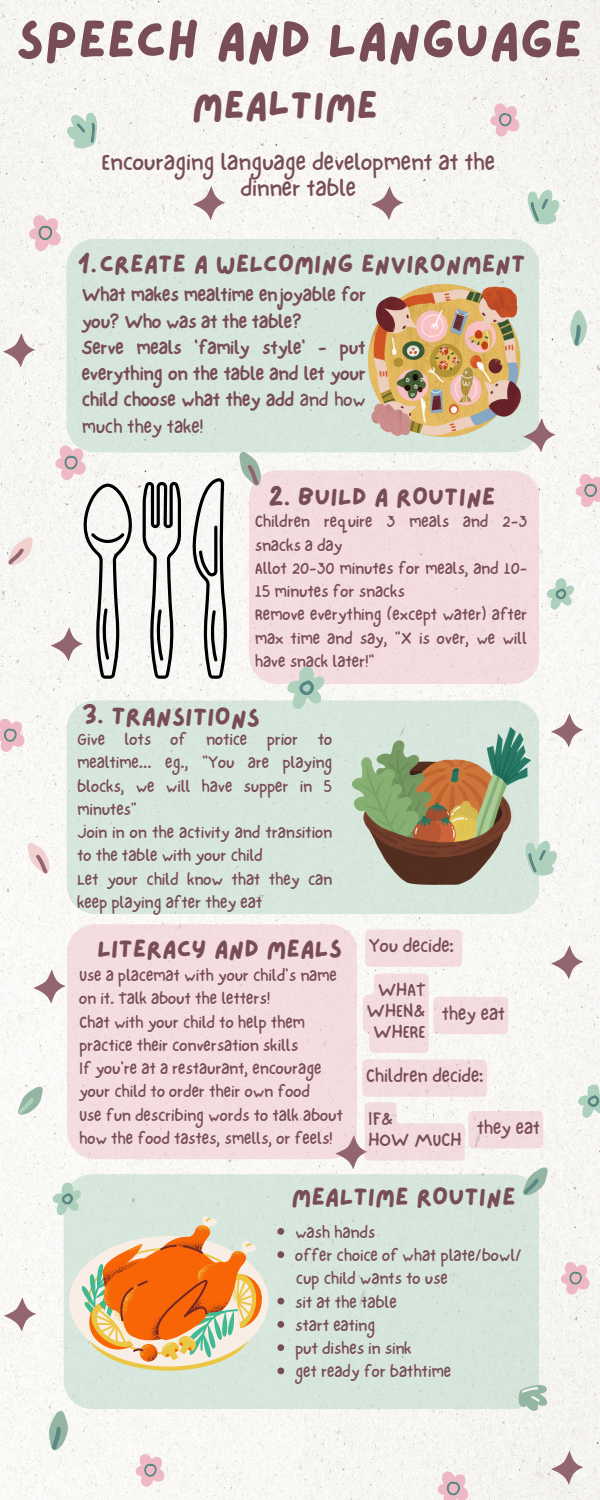
<style>
.page{position:relative;width:600px;height:1500px;background:#f7f7f4}
.page>*{position:absolute;margin:0;border:0;box-sizing:border-box;transform-origin:0 0}
.t1{font:53px "Lazydog";color:#784d58}
.t2{font:39.6px "Lazydog";color:#784d58}
.t3{font:25px "Lazydog";color:#784d58}
.t4{font:23.8px/26.2px "NF One Little Font Regular";color:#784d58;text-align:center}
.t5{font:19.2px/26.2px "NF One Little Font Bold";color:#784d58}
.t6{font:19.2px "NF One Little Font Regular";color:#784d58}
.t7{font:19px/21px "NF One Little Font Regular";color:#784d58;text-align:center}
.t8{font:17px/23.2px "NF One Little Font Regular";color:#784d58}
.s1{font-family:"NF One Little Font Regular"}
</style>
<div class="page">
<div style="left:67px;top:924px;width:290px;height:235px;background:#f4dde1"></div>
<div style="left:64px;top:1174px;width:475px;height:235px;background:#d7e6dc"></div>
<div style="left:66px;top:239px;width:473px;height:213px;background:#d7e6dc"></div>
<div style="left:67px;top:700px;width:472px;height:214px;background:#d8e7dd"></div>
<svg style="left:28px;top:211px;width:34px;height:42px"></svg>
<svg style="left:557px;top:306px;width:43px;height:46px"></svg>
<svg style="left:490px;top:100px;width:31px;height:38px"></svg>
<div style="left:249px;top:470px;width:290px;height:214px;background:#f3dce0"></div>
<svg style="left:7px;top:535px;width:29px;height:35px"></svg>
<svg style="left:0;top:715px;width:26px;height:38px"></svg>
<svg style="left:35px;top:1406px;width:48px;height:51px"></svg>
<svg style="left:135px;top:1451px;width:31px;height:37px"></svg>
<svg style="left:575px;top:470px;width:25px;height:39px"></svg>
<svg style="left:545px;top:577px;width:31px;height:33px"></svg>
<svg style="left:17px;top:1084px;width:28px;height:35px"></svg>
<svg style="left:531px;top:839px;width:28px;height:38px"></svg>
<svg style="left:576px;top:1083px;width:24px;height:36px"></svg>
<svg style="left:522px;top:1165px;width:28px;height:35px"></svg>
<svg style="left:515px;top:1383px;width:35px;height:31px"></svg>
<svg style="left:560px;top:1259px;width:31px;height:37px"></svg>
<svg style="left:437px;top:1468px;width:32px;height:32px"></svg>
<svg style="left:285px;top:665px;width:42px;height:45px;background:#c8d6cd"></svg>
<svg style="left:0;top:332px;width:39px;height:39px"></svg>
<svg style="left:521px;top:417px;width:38px;height:39px"></svg>
<svg style="left:548px;top:712px;width:39px;height:39px"></svg>
<svg style="left:548px;top:944px;width:39px;height:39px"></svg>
<svg style="left:31px;top:968px;width:38px;height:39px"></svg>
<svg style="left:19px;top:839px;width:42px;height:38px"></svg>
<svg style="left:1px;top:1296px;width:39px;height:39px"></svg>
<svg style="left:548px;top:1450px;width:39px;height:38px"></svg>
<svg style="left:528px;top:188px;width:34px;height:38px"></svg>
<svg style="left:368px;top:185px;width:39px;height:38px"></svg>
<svg style="left:190px;top:185px;width:39px;height:38px"></svg>
<svg style="left:60px;top:108px;width:43px;height:46px"></svg>
<img style="left:368px;top:285px;width:152px;height:151px">
<svg style="left:48px;top:442px;width:87px;height:237px"></svg>
<svg style="left:142px;top:482px;width:39px;height:197px"></svg>
<svg style="left:188px;top:448px;width:86px;height:231px"></svg>
<svg style="left:51px;top:1181px;width:218px;height:186px;background:#e1c29c"></svg>
<img style="left:353px;top:727px;width:178px;height:157px">
<svg style="left:277px;top:1228px;width:7px;height:7px"></svg>
<svg style="left:277px;top:1251px;width:7px;height:7px"></svg>
<svg style="left:277px;top:1298px;width:7px;height:7px"></svg>
<svg style="left:277px;top:1321px;width:7px;height:7px"></svg>
<svg style="left:277px;top:1344px;width:7px;height:7px"></svg>
<svg style="left:277px;top:1368px;width:7px;height:6px"></svg>
<div style="left:365px;top:930px;width:97px;height:37px;background:#f4dce0;border-radius:5px"></div>
<svg style="left:363px;top:974px;width:66px;height:79px;background:#f3dde1"></svg>
<svg style="left:333px;top:1060px;width:154px;height:113px"></svg>
<div style="left:433px;top:997px;width:75px;height:37px;background:#f4dce0;border-radius:5px"></div>
<div style="left:468px;top:1111px;width:75px;height:37px;background:#f3dcdf;border-radius:5px"></div>
<h1 class="t1" style="left:16px;top:14px;width:568px">SPEECH AND LANGUAGE</h1>
<h2 class="t2" style="left:192px;top:86px;width:187px">MEALTIME</h2>
<h3 class="t4" style="left:102px;top:148px;width:395px">Encouraging language development at the dinner table</h3>
<h3 class="t3" style="left:78px;top:252px;width:450px">1.CREATE A WELCOMING ENVIRONMENT</h3>
<p class="t5" style="left:82px;top:282px;width:286px">What makes mealtime enjoyable for you? Who was at the table?<br>Serve meals 'family style' - put everything on the table and let your child choose what they add <span class="s1">and how</span></p>
<p class="t6" style="left:82px;top:415px;width:123px">much they take!</p>
<h3 class="t3" style="left:268px;top:485px;width:229px">2. BUILD A ROUTINE</h3>
<p class="t8" style="left:255px;top:510px;width:274px">Children require 3 meals and 2-3 snacks a day<br>Allot 20-30 minutes for meals, and 10-<br>15 minutes for snacks<br>Remove everything (except water) after max time and say, "X is over, we will have snack later!"</p>
<h3 class="t3" style="left:82px;top:703px;width:180px;rotate:1deg">3. TRANSITIONS</h3>
<p class="t8" style="left:77px;top:728px;width:257px">Give lots of notice prior to mealtime... eg., "You are playing blocks, we will have supper in 5 minutes"<br>Join in on the activity and transition to the table with your child<br>Let your child know that they can keep playing after they eat</p>
<h3 class="t3" style="left:97px;top:937px;width:247px">LITERACY AND MEALS</h3>
<p class="t8" style="left:79px;top:964px;width:265px">Use a placemat with your child's name on it. Talk about the letters!<br>Chat with your child to help them practice their conversation skills<br>If you're at a restaurant, encourage your child to order their own food<br>Use fun describing words to talk about how the food tastes, smells, or feels!</p>
<p class="t7" style="left:369px;top:935px;width:87px">You decide:</p>
<p class="t7" style="left:367px;top:979px;width:60px">WHAT<br>WHEN&amp;<br>WHERE</p>
<p class="t7" style="left:366px;top:1065px;width:119px">Children decide:</p>
<p class="t7" style="left:442px;top:1003px;width:65px">they eat</p>
<p class="t7" style="left:368px;top:1108px;width:95px;text-align:left">IF&amp;<br>HOW MUCH</p>
<p class="t7" style="left:477px;top:1117px;width:65px">they eat</p>
<h3 class="t3" style="left:291px;top:1185px;width:226px">MEALTIME ROUTINE</h3>
<p class="t8" style="left:295px;top:1220px;width:228px">wash hands<br>offer choice of what plate/bowl/</p>
<p class="t8" style="left:295px;top:1290px;width:157px">sit at the table<br>start eating<br>put dishes in sink<br>get ready for bathtime</p>
<p class="t8" style="left:296px;top:1267px;width:153px">cup child wants to use</p>
</div>
